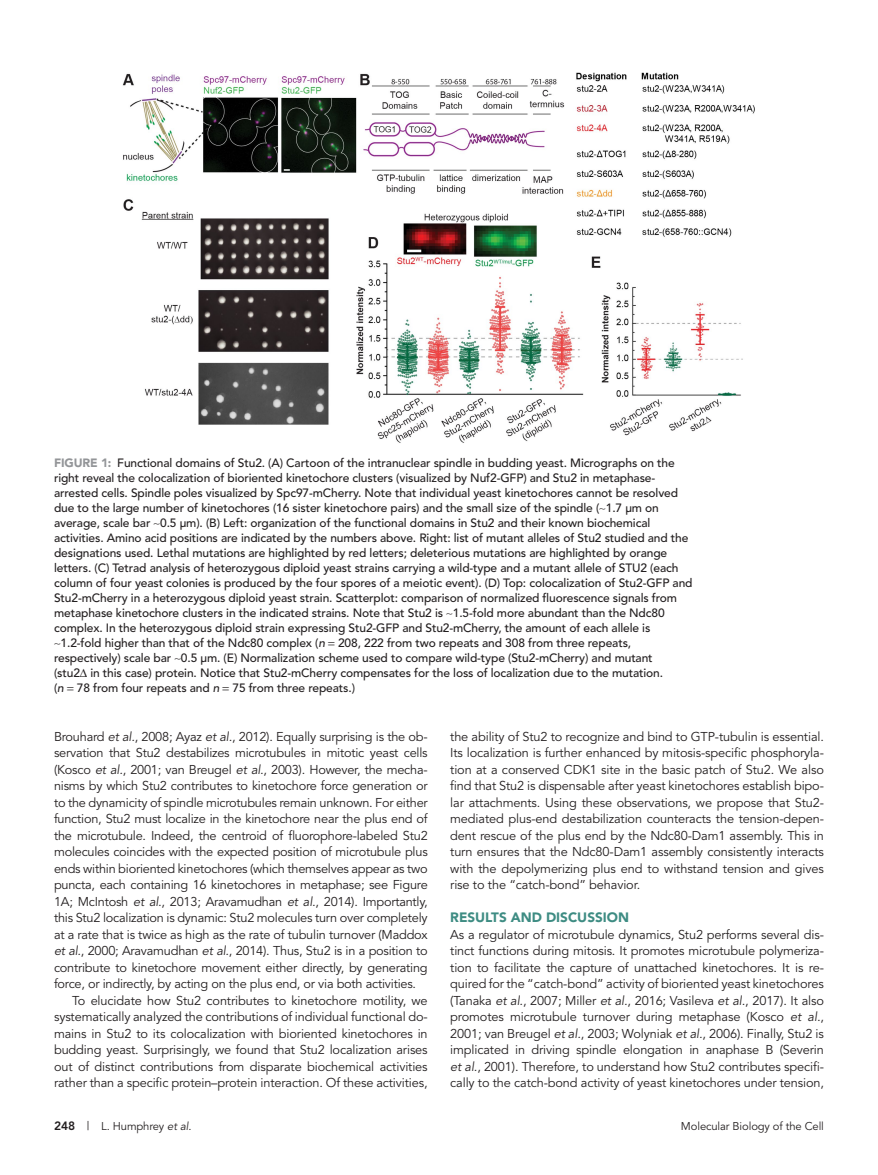
<style>
.page{position:relative;width:878px;height:1175px;background:#fff}
.page>*{position:absolute;margin:0;border:0;box-sizing:border-box;transform-origin:0 0}
.t1{font:900 13.5px "Avenir";color:#3e8c83}
.Para{font:12.75px/16.5px "Avenir";letter-spacing:-.01em;color:#231f20;text-align:justify}
.ParaFL{font:12.75px/16.5px "Avenir";letter-spacing:-.01em;color:#231f20;text-align:justify}
.FigCaption_35_5p{font:500 12px/15px "Avenir";letter-spacing:-.01em;color:#231f20}
.ParaFL-2{font:11.25px "Avenir";letter-spacing:-.01em;color:#231f20}
.s1{font-weight:900;color:#939598}
.s2{font-style:italic}
.s3{font-weight:800;font-size:12px}
.s4{font-size:12px}
</style>
<div class="page">
<img style="left:123px;top:72px;width:632px;height:371px">
<p class="FigCaption_35_5p" style="left:54px;top:456px;width:640px"><span class="s1">FIGURE 1:</span> Functional domains of Stu2. (A) Cartoon of the intranuclear spindle in budding yeast. Micrographs on the right reveal the colocalization of bioriented kinetochore clusters (visualized by Nuf2-GFP) and Stu2 in metaphase&shy;arrested cells. Spindle poles visualized by Spc97-mCherry. Note that individual yeast kinetochores cannot be resolved due to the large number of kinetochores (16 sister kinetochore pairs) and the small size of the spindle (∼1.7 μm on average, scale bar ∼0.5 μm). (B) Left: organization of the functional domains in Stu2 and their known biochemical activities. Amino acid positions are indicated by the numbers above. Right: list of mutant alleles of Stu2 studied and the designations used. Lethal mutations are highlighted by red letters; deleterious mutations are highlighted by orange letters. (C) Tetrad analysis of heterozygous diploid yeast strains carrying a wild-type and a mutant allele of STU2 (each column of four yeast colonies is produced by the four spores of a meiotic event). (D) Top: colocalization of Stu2-GFP and Stu2-mCherry in a heterozygous diploid yeast strain. Scatterplot: comparison of normalized fluorescence signals from metaphase kinetochore clusters in the indicated strains. Note that Stu2 is ∼1.5-fold more abundant than the Ndc80 complex. In the heterozygous diploid strain expressing Stu2-GFP and Stu2-mCherry, the amount of each allele is ∼1.2-fold higher than that of the Ndc80 complex (<span class="s2">n</span> 208, 222 from two repeats and 308 from three repeats, respectively) scale bar ∼0.5 μm. (E) Normalization scheme used to compare wild-type (Stu2-mCherry) and mutant<br>(stu2 in this case) protein. Notice that Stu2-mCherry compensates for the loss of localization due to the mutation.<br>(<span class="s2">n</span> 78 from four repeats and <span class="s2">n</span> 75 from three repeats.)</p>
<p class="Para" style="left:54px;top:728px;width:375px">Brouhard <span class="s2">et al.</span>, 2008; Ayaz <span class="s2">et al.</span>, 2012). Equally surprising is the ob&shy;servation that Stu2 destabilizes microtubules in mitotic yeast cells (Kosco <span class="s2">et al.</span>, 2001; van Breugel <span class="s2">et al.</span>, 2003). However, the mecha&shy;nisms by which Stu2 contributes to kinetochore force generation or to the dynamicity of spindle microtubules remain unknown. For either function, Stu2 must localize in the kinetochore near the plus end of the microtubule. Indeed, the centroid of fluorophore-labeled Stu2 molecules coincides with the expected position of microtubule plus ends within bioriented kinetochores (which themselves appear as two puncta, each containing 16 kinetochores in metaphase; see Figure 1A; McIntosh <span class="s2">et al.</span>, 2013; Aravamudhan <span class="s2">et al.</span>, 2014). Importantly, this Stu2 localization is dynamic: Stu2 molecules turn over completely at a rate that is twice as high as the rate of tubulin turnover (Maddox <span class="s2">et al.</span>, 2000; Aravamudhan <span class="s2">et al.</span>, 2014). Thus, Stu2 is in a position to contribute to kinetochore movement either directly, by generating force, or indirectly, by acting on the plus end, or via both activities.</p>
<p class="Para" style="left:54px;top:992px;width:375px;text-indent:18px">To elucidate how Stu2 contributes to kinetochore motility, we systematically analyzed the contributions of individual functional do&shy;mains in Stu2 to its colocalization with bioriented kinetochores in budding yeast. Surprisingly, we found that Stu2 localization arises out of distinct contributions from disparate biochemical activities rather than a specific protein–protein interaction. Of these activities,</p>
<p class="Para" style="left:450px;top:728px;width:375px">the ability of Stu2 to recognize and bind to GTP-tubulin is essential.<br>Its localization is further enhanced by mitosis-specific phosphoryla&shy;tion at a conserved CDK1 site in the basic patch of Stu2. We also find that Stu2 is dispensable after yeast kinetochores establish bipo&shy;lar attachments. Using these observations, we propose that Stu2- mediated plus-end destabilization counteracts the tension-depen&shy;dent rescue of the plus end by the Ndc80-Dam1 assembly. This in turn ensures that the Ndc80-Dam1 assembly consistently interacts with the depolymerizing plus end to withstand tension and gives rise to the “catch-bond” behavior.</p>
<h1 class="t1" style="left:450px;top:909px;width:180px">RESULTS AND DISCUSSION</h1>
<p class="ParaFL" style="left:450px;top:926px;width:375px">As a regulator of microtubule dynamics, Stu2 performs several dis&shy;tinct functions during mitosis. It promotes microtubule polymeriza&shy;tion to facilitate the capture of unattached kinetochores. It is re&shy;quired for the “catch-bond” activity of bioriented yeast kinetochores (Tanaka <span class="s2">et al.</span>, 2007; Miller <span class="s2">et al.</span>, 2016; Vasileva <span class="s2">et al.</span>, 2017). It also promotes microtubule turnover during metaphase (Kosco <span class="s2">et al.</span>, 2001; van Breugel <span class="s2">et al.</span>, 2003; Wolyniak <span class="s2">et al.</span>, 2006). Finally, Stu2 is implicated in driving spindle elongation in anaphase B (Severin <span class="s2">et al.</span>, 2001). Therefore, to understand how Stu2 contributes specifi&shy;cally to the catch-bond activity of yeast kinetochores under tension,</p>
<p class="ParaFL-2" style="left:54px;top:1119px;width:139px"><span class="s3">248</span> <span class="s4">|</span> L. Humphrey <span class="s2">et al</span>.</p>
<p class="ParaFL-2" style="left:681px;top:1119px;width:144px">Molecular Biology of the Cell</p>
</div>
